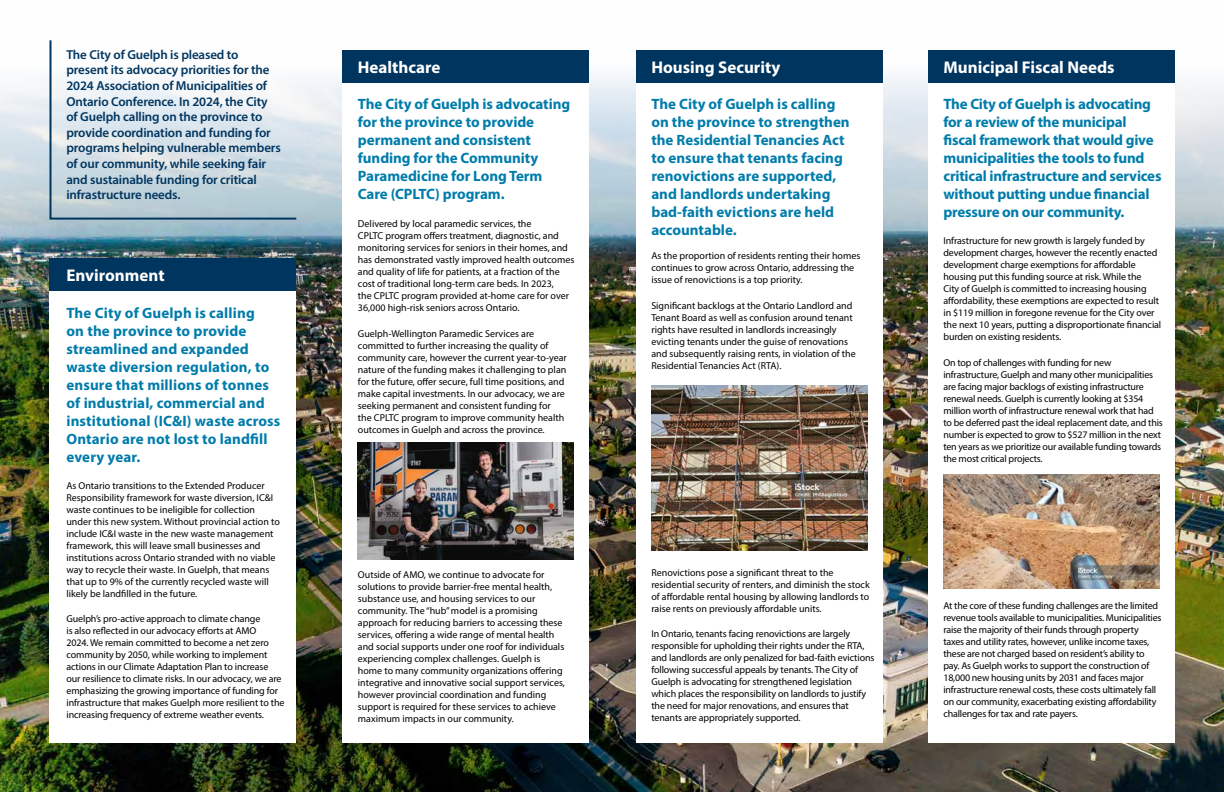
<style>
.page{position:relative;width:1224px;height:792px;background:#fff}
.page>*{position:absolute;margin:0;border:0;box-sizing:border-box;transform-origin:0 0}
.t1{font:700 17px "Myriad Pro";color:#fff}
.t2{font:700 15px/18px "Myriad Pro";color:#007cab}
.t3{font:600 13px/15.6px "Myriad Pro";letter-spacing:-.01em;color:#00355f}
.t4{font:10px/12px "Myriad Pro";letter-spacing:-.005em;color:#000}
</style>
<div class="page">
<img style="left:0;top:50px;width:1224px;height:742px">
<div style="left:50px;top:258px;width:246px;height:33px;background:#00355f"></div>
<div style="left:636px;top:50px;width:247px;height:33px;background:#00355f"></div>
<div style="left:928px;top:50px;width:246px;height:33px;background:#00355f"></div>
<div style="left:342px;top:50px;width:247px;height:33px;background:#00355f"></div>
<div style="left:50px;top:291px;width:246px;height:451px;background:#fff"></div>
<div style="left:636px;top:83px;width:247px;height:659px;background:#fff"></div>
<div style="left:928px;top:83px;width:246px;height:659px;background:#fff"></div>
<div style="left:342px;top:83px;width:247px;height:659px;background:#fff"></div>
<img style="left:358px;top:442px;width:216px;height:117px">
<img style="left:943px;top:474px;width:216px;height:114px">
<img style="left:651px;top:386px;width:216px;height:165px">
<svg style="left:48px;top:40px;width:250px;height:181px"></svg>
<p class="t3" style="left:66px;top:46px;width:216px">The City of Guelph is pleased to present its advocacy priorities for the 2024 Association of Municipalities of Ontario Conference. In 2024, the City of Guelph calling on the province to provide coordination and funding for programs helping vulnerable members of our community, while seeking fair and sustainable funding for critical infrastructure needs.</p>
<h1 class="t1" style="left:66px;top:264px;width:100px">Environment</h1>
<p class="t2" style="left:66px;top:303px;width:216px">The City of Guelph is calling<br>on the province to provide streamlined and expanded waste diversion regulation, to ensure that millions of tonnes of industrial, commercial and institutional (IC&amp;I) waste across<br>Ontario are not lost to landfill every year.</p>
<p class="t4" style="left:66px;top:479px;width:215px">As Ontario transitions to the Extended Producer Responsibility framework for waste diversion, IC&amp;I waste continues to be ineligible for collection under this new system. Without provincial action to include IC&amp;I waste in the new waste management framework, this will leave small businesses and institutions across Ontario stranded with no viable way to recycle their waste. In Guelph, that means that up to 9% of the currently recycled waste will likely be landfilled in the future.</p>
<p class="t4" style="left:66px;top:613px;width:220px">Guelph’s pro-active approach to climate change<br>is also reflected in our advocacy efforts at AMO<br>2024. We remain committed to become a net zero community by 2050, while working to implement actions in our Climate Adaptation Plan to increase our resilience to climate risks. In our advocacy, we are emphasizing the growing importance of funding for infrastructure that makes Guelph more resilient to the increasing frequency of extreme weather events.</p>
<h1 class="t1" style="left:358px;top:56px;width:84px">Healthcare</h1>
<h2 class="t2" style="left:358px;top:94px;width:214px">The City of Guelph is advocating for the province to provide permanent and consistent funding for the Community<br>Paramedicine for Long Term<br>Care (CPLTC) program.</h2>
<p class="t4" style="left:358px;top:218px;width:218px">Delivered by local paramedic services, the<br>CPLTC program offers treatment, diagnostic, and monitoring services for seniors in their homes, and has demonstrated vastly improved health outcomes and quality of life for patients, at a fraction of the cost of traditional long-term care beds. In 2023,<br>the CPLTC program provided at-home care for over 36,000 high-risk seniors across Ontario.</p>
<p class="t4" style="left:358px;top:327px;width:210px">Guelph-Wellington Paramedic Services are committed to further increasing the quality of community care, however the current year-to-year nature of the funding makes it challenging to plan for the future, offer secure, full time positions, and make capital investments. In our advocacy, we are seeking permanent and consistent funding for the CPLTC program to improve community health outcomes in Guelph and across the province.</p>
<p class="t4" style="left:358px;top:569px;width:208px">Outside of AMO, we continue to advocate for solutions to provide barrier-free mental health, substance use, and housing services to our community. The “hub” model is a promising approach for reducing barriers to accessing these services, offering a wide range of mental health and social supports under one roof for individuals experiencing complex challenges. Guelph is home to many community organizations offering integrative and innovative social support services, however provincial coordination and funding support is required for these services to achieve maximum impacts in our community.</p>
<h1 class="t1" style="left:651px;top:56px;width:130px">Housing Security</h1>
<h2 class="t2" style="left:651px;top:94px;width:200px">The City of Guelph is calling on the province to strengthen the Residential Tenancies Act to ensure that tenants facing renovictions are supported, and landlords undertaking bad-faith evictions are held accountable.</h2>
<p class="t4" style="left:651px;top:250px;width:211px">As the proportion of residents renting their homes continues to grow across Ontario, addressing the issue of renovictions is a top priority.</p>
<p class="t4" style="left:651px;top:299px;width:206px">Significant backlogs at the Ontario Landlord and Tenant Board as well as confusion around tenant rights have resulted in landlords increasingly evicting tenants under the guise of renovations and subsequently raising rents, in violation of the Residential Tenancies Act (RTA).</p>
<p class="t4" style="left:651px;top:566px;width:220px">Renovictions pose a significant threat to the residential security of renters, and diminish the stock of affordable rental housing by allowing landlords to raise rents on previously affordable units.</p>
<p class="t4" style="left:651px;top:628px;width:225px">In Ontario, tenants facing renovictions are largely responsible for upholding their rights under the RTA, and landlords are only penalized for bad-faith evictions following successful appeals by tenants. The City of Guelph is advocating for strengthened legislation which places the responsibility on landlords to justify the need for major renovations, and ensures that tenants are appropriately supported.</p>
<h1 class="t1" style="left:943px;top:56px;width:173px">Municipal Fiscal Needs</h1>
<h2 class="t2" style="left:943px;top:94px;width:220px">The City of Guelph is advocating for a review of the municipal fiscal framework that would give municipalities the tools to fund critical infrastructure and services without putting undue financial pressure on our community.</h2>
<p class="t4" style="left:943px;top:235px;width:219px">Infrastructure for new growth is largely funded by development charges, however the recently enacted development charge exemptions for affordable housing put this funding source at risk. While the<br>City of Guelph is committed to increasing housing affordability, these exemptions are expected to result in $119 million in foregone revenue for the City over the next 10 years, putting a disproportionate financial burden on existing residents.</p>
<p class="t4" style="left:943px;top:356px;width:221px">On top of challenges with funding for new infrastructure, Guelph and many other municipalities are facing major backlogs of existing infrastructure renewal needs. Guelph is currently looking at $354 million worth of infrastructure renewal work that had to be deferred past the ideal replacement date, and this number is expected to grow to $527 million in the next ten years as we prioritize our available funding towards the most critical projects.</p>
<p class="t4" style="left:943px;top:599px;width:220px">At the core of these funding challenges are the limited revenue tools available to municipalities. Municipalities raise the majority of their funds through property taxes and utility rates, however, unlike income taxes, these are not charged based on resident’s ability to pay. As Guelph works to support the construction of 18,000 new housing units by 2031 and faces major infrastructure renewal costs, these costs ultimately fall on our community, exacerbating existing affordability challenges for tax and rate payers.</p>
</div>
